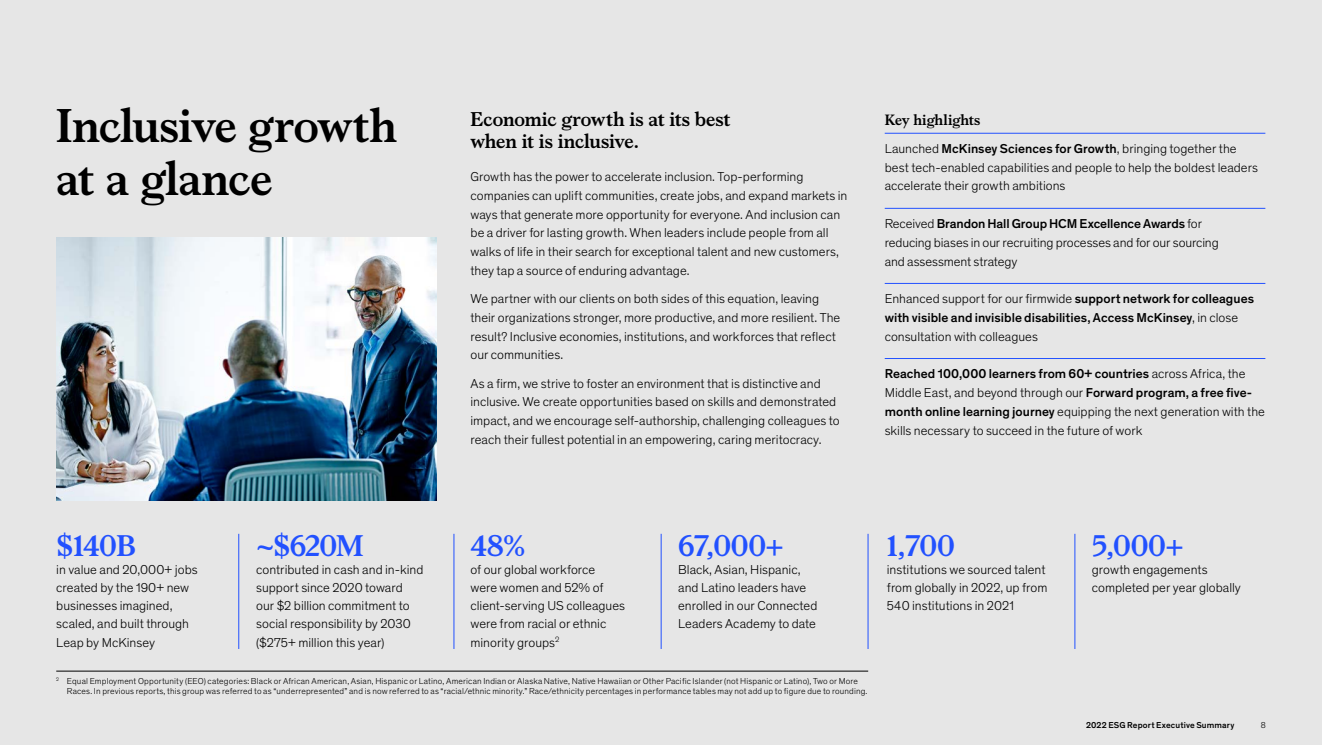
<style>
.page{position:relative;width:1322px;height:745px;background:#fff}
.page>*{position:absolute;margin:0;border:0;box-sizing:border-box;transform-origin:0 0}
.t1{font:700 47.5px/52.5px "Bower";letter-spacing:-.015em;color:#000}
.Formula{font:700 30px "Bower";letter-spacing:-.005em;color:#2251ff}
.t2{font:700 20px/22.5px "Bower";letter-spacing:-.01em;color:#000}
.t3{font:700 15px "Bower";letter-spacing:-.005em;color:#000}
.t4{font:300 13.12px/18.8px "Mc Kinsey Sans";color:#000}
.t5{font:500 13.12px/18.8px "Mc Kinsey Sans";color:#000}
.t6{font:300 8.75px/10.5px "Mc Kinsey Sans";letter-spacing:.015em;color:#000}
.t7{font:500 8.75px "Mc Kinsey Sans";letter-spacing:.015em;color:#000}
.s1{font-weight:500}
.s2{font-weight:300}
</style>
<div class="page">
<div style="left:0;top:0;width:1322px;height:744px;background:#e6e6e6"></div>
<hr style="left:884px;top:358px;width:381px;height:1px;background:#2251ff">
<hr style="left:884px;top:283px;width:381px;height:1px;background:#2251ff">
<hr style="left:884px;top:208px;width:381px;height:1px;background:#2251ff">
<hr style="left:884px;top:133px;width:381px;height:1px;background:#2251ff">
<hr style="left:56px;top:670px;width:812px;height:1px;background:#000">
<hr style="left:1074px;top:533px;width:1px;height:115px;background:#2251ff">
<hr style="left:868px;top:533px;width:1px;height:115px;background:#2251ff">
<hr style="left:661px;top:533px;width:1px;height:115px;background:#2251ff">
<hr style="left:454px;top:533px;width:1px;height:115px;background:#2251ff">
<hr style="left:238px;top:533px;width:1px;height:115px;background:#2251ff">
<img style="left:56px;top:237px;width:381px;height:263px">
<h2 class="t1" style="left:56px;top:96px;width:342px">Inclusive growth at a glance</h2>
<p class="t2" style="left:470px;top:106px;width:262px">Economic growth is at its best when it is inclusive.</p>
<p class="t4" style="left:470px;top:166px;width:378px">Growth has the power to accelerate inclusion. Top-performing companies can uplift communities, create jobs, and expand markets in ways that generate more opportunity for everyone. And inclusion can be a driver for lasting growth. When leaders include people from all walks of life in their search for exceptional talent and new customers, they tap a source of enduring advantage.</p>
<p class="t4" style="left:470px;top:288px;width:371px">We partner with our clients on both sides of this equation, leaving their organizations stronger, more productive, and more resilient. The result? Inclusive economies, institutions, and workforces that reflect our communities.</p>
<p class="t4" style="left:470px;top:373px;width:371px">As a firm, we strive to foster an environment that is distinctive and inclusive. We create opportunities based on skills and demonstrated impact, and we encourage self-authorship, challenging colleagues to reach their fullest potential in an empowering, caring meritocracy.</p>
<h3 class="t3" style="left:884px;top:108px;width:97px">Key highlights</h3>
<p class="t4" style="left:884px;top:138px;width:375px">Launched <span class="s1">McKinsey Sciences for Growth</span>, bringing together the best tech-enabled capabilities and people to help the boldest leaders accelerate their growth ambitions</p>
<p class="t4" style="left:884px;top:213px;width:335px">Received <span class="s1">Brandon Hall Group HCM Excellence Awards</span> for reducing biases in our recruiting processes and for our sourcing and assessment strategy</p>
<p class="t5" style="left:884px;top:288px;width:371px"><span class="s2">Enhanced support for our firmwide</span> support network for colleagues with visible and invisible disabilities, Access McKinsey<span class="s2">, in close consultation with colleagues</span></p>
<p class="t4" style="left:884px;top:363px;width:382px"><span class="s1">Reached 100,000 learners from 60+ countries</span> across Africa, the Middle East, and beyond through our <span class="s1">Forward program, a free five&shy;month online learning journey</span> equipping the next generation with the skills necessary to succeed in the future of work</p>
<p class="Formula" style="left:56px;top:523px;width:81px">$140B</p>
<p class="t4" style="left:56px;top:559px;width:143px;line-height:18.1px">in value and 20,000+ jobs created by the 190+ new businesses imagined, scaled, and built through<br>Leap by McKinsey</p>
<p class="Formula" style="left:256px;top:523px;width:109px">~$620M</p>
<p class="t4" style="left:256px;top:559px;width:169px;line-height:18.1px">contributed in cash and in-kind support since 2020 toward our $2 billion commitment to social responsibility by 2030 ($275+ million this year)</p>
<p class="Formula" style="left:470px;top:523px;width:56px">48%</p>
<p class="t4" style="left:470px;top:559px;width:156px;line-height:18.1px">of our global workforce were women and 52% of client-serving US colleagues were from racial or ethnic minority groups<sup>2</sup></p>
<p class="Formula" style="left:678px;top:523px;width:107px">67,000+</p>
<p class="t4" style="left:678px;top:559px;width:141px;line-height:18.1px">Black, Asian, Hispanic, and Latino leaders have enrolled in our Connected<br>Leaders Academy to date</p>
<p class="t6" style="left:67px;top:674px;width:802px;text-indent:-11px"><sup>2</sup> Equal Employment Opportunity (EEO) categories: Black or African American, Asian, Hispanic or Latino, American Indian or Alaska Native, Native Hawaiian or Other Pacific Islander (not Hispanic or Latino), Two or More<br>Races. In previous reports, this group was referred to as “underrepresented” and is now referred to as “racial/ethnic minority.” Race/ethnicity percentages in performance tables may not add up to figure due to rounding.</p>
<p class="Formula" style="left:887px;top:523px;width:69px">1,700</p>
<p class="t4" style="left:887px;top:559px;width:162px;line-height:18.1px">institutions we sourced talent from globally in 2022, up from<br>540 institutions in 2021</p>
<p class="Formula" style="left:1092px;top:523px;width:93px">5,000+</p>
<p class="t4" style="left:1092px;top:559px;width:151px;line-height:18.1px">growth engagements completed per year globally</p>
<p class="t7" style="left:1086px;top:718px;width:150px">2022 ESG Report Executive Summary</p>
<p class="t6" style="left:1260px;top:719px;width:7px">8</p>
</div>
